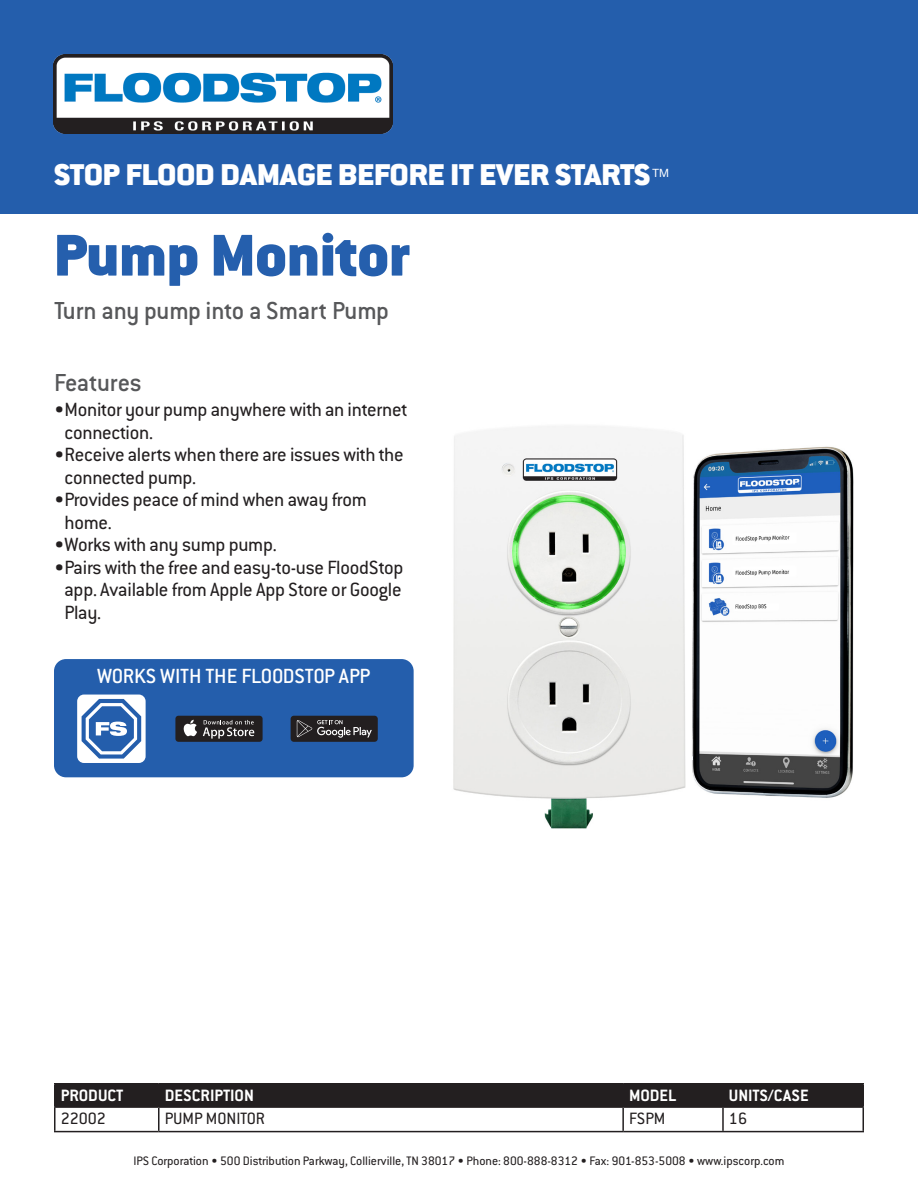
<style>
.page{position:relative;width:918px;height:1188px;background:#fff}
.page>*{position:absolute;margin:0;border:0;box-sizing:border-box;transform-origin:0 0}
.t1{font:900 64.5px "Conduit ITC Std";color:#255fad}
.t2{font:900 33px "Conduit ITC Std";color:#fff}
.Data{font:500 27px "Conduit ITC Std";letter-spacing:-.015em;color:#57585a}
.Data-2{font:500 22.5px "Conduit ITC Std";letter-spacing:-.015em;color:#fff}
.t3{font:21px/22.5px "Conduit ITC Std";letter-spacing:-.01em;color:#231f20}
.t4{font:700 18px "Conduit ITC Std";color:#fff}
.t5{font:18px "Conduit ITC Std";color:#231f20}
.t6{font:13.5px "Conduit ITC Std";color:#231f20}
.t7{font:11.4px "Helvetica Neue";color:#fff}
</style>
<div class="page">
<div style="left:0;top:0;width:918px;height:214px;background:#245eac"></div>
<img style="left:54px;top:54px;width:338px;height:80px">
<div style="left:56px;top:1084px;width:806px;height:22px;background:#231f20"></div>
<hr style="left:54px;top:1083px;width:105px;height:1px;background:#231f20">
<hr style="left:54px;top:1084px;width:2px;height:22px;background:#231f20">
<hr style="left:159px;top:1083px;width:464px;height:1px;background:#231f20">
<hr style="left:158px;top:1084px;width:2px;height:22px;background:#231f20">
<hr style="left:623px;top:1083px;width:100px;height:1px;background:#231f20">
<hr style="left:622px;top:1084px;width:2px;height:22px;background:#231f20">
<hr style="left:723px;top:1083px;width:141px;height:1px;background:#231f20">
<hr style="left:722px;top:1084px;width:2px;height:22px;background:#231f20">
<hr style="left:862px;top:1084px;width:2px;height:22px;background:#231f20">
<hr style="left:54px;top:1106px;width:105px;height:2px;background:#231f20">
<hr style="left:54px;top:1108px;width:2px;height:23px;background:#231f20">
<hr style="left:159px;top:1106px;width:464px;height:2px;background:#231f20">
<hr style="left:158px;top:1108px;width:2px;height:23px;background:#231f20">
<hr style="left:623px;top:1106px;width:100px;height:2px;background:#231f20">
<hr style="left:622px;top:1108px;width:2px;height:23px;background:#231f20">
<hr style="left:723px;top:1106px;width:141px;height:2px;background:#231f20">
<hr style="left:722px;top:1108px;width:2px;height:23px;background:#231f20">
<hr style="left:862px;top:1108px;width:2px;height:23px;background:#231f20">
<hr style="left:54px;top:1131px;width:105px;height:1px;background:#231f20">
<hr style="left:159px;top:1131px;width:464px;height:1px;background:#231f20">
<hr style="left:623px;top:1131px;width:100px;height:1px;background:#231f20">
<hr style="left:723px;top:1131px;width:141px;height:1px;background:#231f20">
<img style="left:453px;top:426px;width:401px;height:403px">
<div style="left:54px;top:659px;width:360px;height:118px;background:#245eac;border-radius:12px"></div>
<div style="left:175px;top:716px;width:88px;height:26px;background:#231f20;border-radius:3px"></div>
<svg style="left:183px;top:720px;width:14px;height:16px"></svg>
<svg style="left:203px;top:720px;width:51px;height:19px"></svg>
<div style="left:291px;top:716px;width:87px;height:26px;background:#231f20;border-radius:3px"></div>
<svg style="left:297px;top:720px;width:75px;height:18px"></svg>
<div style="left:77px;top:695px;width:69px;height:68px;background:#fff;border-radius:7px"></div>
<svg style="left:82px;top:699px;width:59px;height:60px"></svg>
<p class="t2" style="left:54px;top:156px;width:598px">STOP FLOOD DAMAGE BEFORE IT EVER STARTS</p>
<p class="t7" style="left:653px;top:165px;width:18px">TM</p>
<p class="t1" style="left:54px;top:220px;width:357px">Pump Monitor</p>
<p class="Data" style="left:54px;top:295px;width:337px">Turn any pump into a Smart Pump</p>
<p class="Data" style="left:54px;top:366px;width:89px">Features</p>
<p class="t3" style="left:64px;top:398px;width:344px;text-indent:-10px">•Monitor your pump anywhere with an internet connection.</p>
<p class="t3" style="left:64px;top:443px;width:341px;text-indent:-10px">•Receive alerts when there are issues with the connected pump.</p>
<p class="t3" style="left:64px;top:488px;width:304px;text-indent:-10px">•Provides peace of mind when away from home.</p>
<p class="t3" style="left:54px;top:533px;width:224px">•Works with any sump pump.</p>
<p class="t3" style="left:64px;top:555px;width:341px;text-align:justify;text-indent:-10px">•Pairs with the free and easy-to-use FloodStop app. Available from Apple App Store or Google Play.</p>
<p class="Data-2" style="left:97px;top:662px;width:275px">WORKS WITH THE FLOODSTOP APP</p>
<p class="t4" style="left:61px;top:1085px;width:64px">PRODUCT</p>
<p class="t4" style="left:165px;top:1085px;width:91px">DESCRIPTION</p>
<p class="t4" style="left:629px;top:1085px;width:49px">MODEL</p>
<p class="t4" style="left:729px;top:1085px;width:81px">UNITS/CASE</p>
<p class="t5" style="left:61px;top:1108px;width:47px">22002</p>
<p class="t5" style="left:165px;top:1108px;width:102px">PUMP MONITOR</p>
<p class="t5" style="left:629px;top:1108px;width:38px">FSPM</p>
<p class="t5" style="left:729px;top:1108px;width:20px">16</p>
<p class="t6" style="left:134px;top:1153px;width:652px">IPS Corporation • 500 Distribution Parkway, Collierville, TN 38017 • Phone: 800-888-8312 • Fax: 901-853-5008 • www.ipscorp.com</p>
</div>
